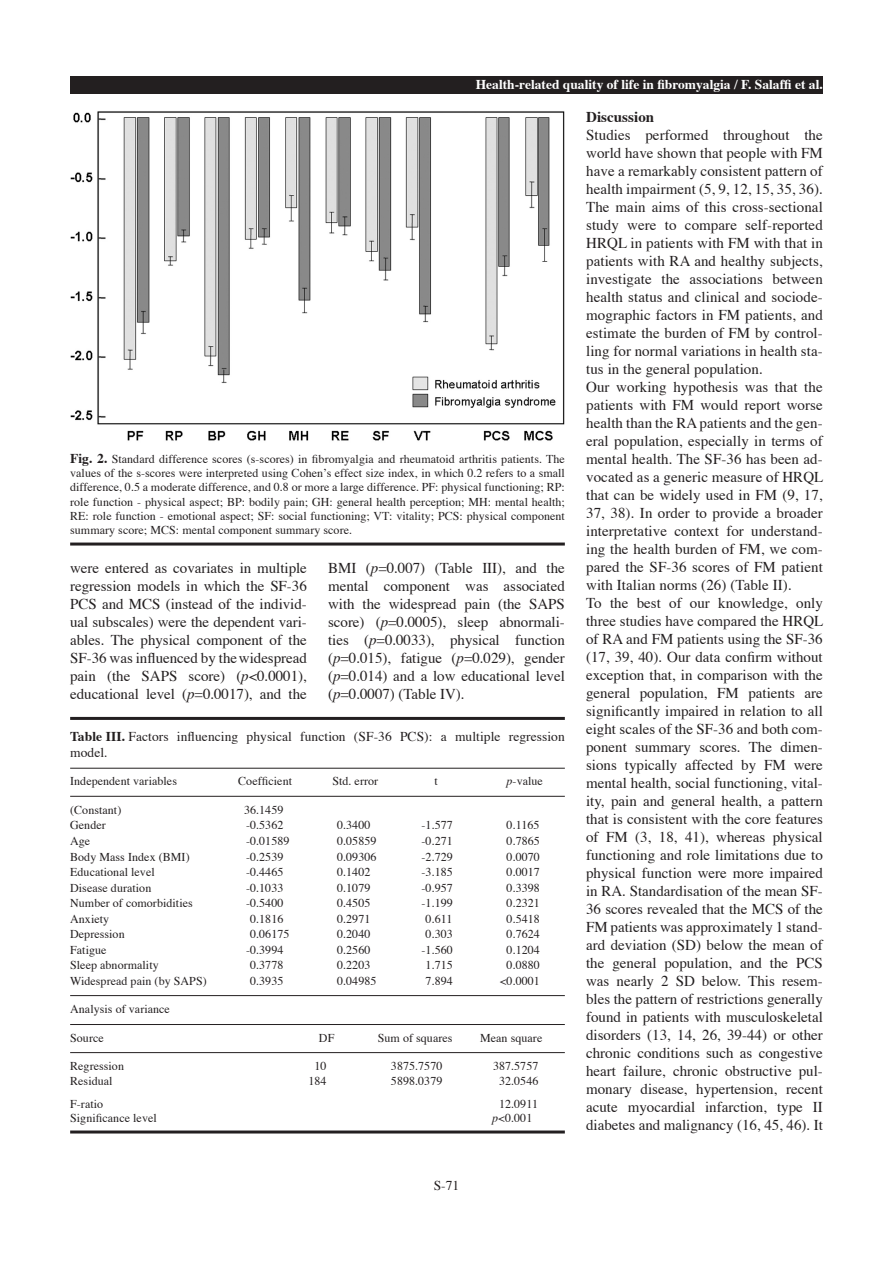
<style>
.page{position:relative;width:893px;height:1263px;background:#fff}
.page>*{position:absolute;margin:0;border:0;box-sizing:border-box;transform-origin:0 0}
.t1{font:15px/18px "Times";color:#231f20;text-align:justify}
.t2{font:700 15px "Times";letter-spacing:.005em;color:#231f20}
.t3{font:13.5px/15.8px "Times";letter-spacing:.005em;color:#231f20}
.t4{font:700 13.5px "Times";color:#fff}
.t5{font:12px/14.2px "Times";letter-spacing:.005em;color:#231f20;text-align:justify}
.s1{font-weight:700;font-size:13.5px}
.s2{font-style:italic}
.s3{font-weight:700}
</style>
<div class="page">
<div style="left:70px;top:77px;width:753px;height:17px;background:#231f20"></div>
<img style="left:70px;top:111px;width:495px;height:330px">
<hr style="left:70px;top:542px;width:495px;height:3px;background:#231f20">
<hr style="left:70px;top:717px;width:495px;height:3px;background:#231f20">
<hr style="left:70px;top:768px;width:495px;height:1px;background:#231f20">
<hr style="left:70px;top:796px;width:495px;height:1px;background:#231f20">
<hr style="left:70px;top:995px;width:495px;height:1px;background:#231f20">
<hr style="left:70px;top:1024px;width:495px;height:1px;background:#231f20">
<hr style="left:70px;top:1052px;width:495px;height:1px;background:#231f20">
<hr style="left:70px;top:1130px;width:495px;height:3px;background:#231f20">
<p class="t4" style="left:476px;top:71px;width:349px">Health-related quality of life in fibromyalgia / F. Salaffi et al.</p>
<p class="t5" style="left:70px;top:451px;width:496px"><span class="s1">Fig. 2.</span> Standard difference scores (s-scores) in fibromyalgia and rheumatoid arthritis patients. The values of the s-scores were interpreted using Cohen’s effect size index, in which 0.2 refers to a small difference, 0.5 a moderate difference, and 0.8 or more a large difference. PF: physical functioning; RP: role function - physical aspect; BP: bodily pain; GH: general health perception; MH: mental health; RE: role function - emotional aspect; SF: social functioning; VT: vitality; PCS: physical component summary score; MCS: mental component summary score.</p>
<p class="t1" style="left:70px;top:557px;width:238px">were entered as covariates in multiple regression models in which the SF-36<br>PCS and MCS (instead of the individ&shy;ual subscales) were the dependent vari&shy;ables. The physical component of the SF-36 was influenced by thewidespread pain (the SAPS score) (<span class="s2">p</span>&lt;0.0001), educational level (<span class="s2">p</span>=0.0017), and the</p>
<p class="t1" style="left:328px;top:557px;width:238px">BMI (<span class="s2">p</span>=0.007) (Table III), and the mental component was associated with the widespread pain (the SAPS score) (<span class="s2">p</span>=0.0005), sleep abnormali&shy;ties (<span class="s2">p</span>=0.0033), physical function (<span class="s2">p</span>=0.015), fatigue (<span class="s2">p</span>=0.029), gender (<span class="s2">p</span>=0.014) and a low educational level (<span class="s2">p</span>=0.0007) (Table IV).</p>
<p class="t3" style="left:70px;top:728px;width:496px"><span class="s3">Table III.</span> Factors influencing physical function (SF-36 PCS): a multiple regression model.</p>
<p class="t5" style="left:70px;top:773px;width:108px">Independent variables</p>
<p class="t5" style="left:238px;top:773px;width:55px">Coefficient</p>
<p class="t5" style="left:332px;top:773px;width:47px">Std. error</p>
<p class="t5" style="left:434px;top:773px;width:5px">t</p>
<p class="t5" style="left:507px;top:773px;width:38px"><span class="s2">p</span>-value</p>
<p class="t5" style="left:70px;top:802px;width:53px">(Constant)</p>
<p class="t5" style="left:244px;top:802px;width:41px">36.1459</p>
<p class="t5" style="left:70px;top:817px;width:37px">Gender</p>
<p class="t5" style="left:246px;top:817px;width:39px">-0.5362</p>
<p class="t5" style="left:337px;top:817px;width:35px">0.3400</p>
<p class="t5" style="left:422px;top:817px;width:33px">-1.577</p>
<p class="t5" style="left:507px;top:817px;width:34px">0.1165</p>
<p class="t5" style="left:70px;top:833px;width:22px">Age</p>
<p class="t5" style="left:246px;top:833px;width:45px">-0.01589</p>
<p class="t5" style="left:337px;top:833px;width:41px">0.05859</p>
<p class="t5" style="left:422px;top:833px;width:33px">-0.271</p>
<p class="t5" style="left:507px;top:833px;width:35px">0.7865</p>
<p class="t5" style="left:70px;top:848px;width:121px">Body Mass Index (BMI)</p>
<p class="t5" style="left:246px;top:848px;width:39px">-0.2539</p>
<p class="t5" style="left:337px;top:848px;width:41px">0.09306</p>
<p class="t5" style="left:422px;top:848px;width:33px">-2.729</p>
<p class="t5" style="left:507px;top:848px;width:35px">0.0070</p>
<p class="t5" style="left:70px;top:864px;width:86px">Educational level</p>
<p class="t5" style="left:246px;top:864px;width:39px">-0.4465</p>
<p class="t5" style="left:337px;top:864px;width:35px">0.1402</p>
<p class="t5" style="left:422px;top:864px;width:33px">-3.185</p>
<p class="t5" style="left:507px;top:864px;width:35px">0.0017</p>
<p class="t5" style="left:70px;top:879px;width:83px">Disease duration</p>
<p class="t5" style="left:246px;top:879px;width:39px">-0.1033</p>
<p class="t5" style="left:337px;top:879px;width:35px">0.1079</p>
<p class="t5" style="left:422px;top:879px;width:33px">-0.957</p>
<p class="t5" style="left:507px;top:879px;width:35px">0.3398</p>
<p class="t5" style="left:70px;top:895px;width:124px">Number of comorbidities</p>
<p class="t5" style="left:246px;top:895px;width:39px">-0.5400</p>
<p class="t5" style="left:337px;top:895px;width:35px">0.4505</p>
<p class="t5" style="left:422px;top:895px;width:33px">-1.199</p>
<p class="t5" style="left:507px;top:895px;width:35px">0.2321</p>
<p class="t5" style="left:70px;top:910px;width:41px">Anxiety</p>
<p class="t5" style="left:250px;top:910px;width:35px">0.1816</p>
<p class="t5" style="left:337px;top:910px;width:35px">0.2971</p>
<p class="t5" style="left:426px;top:910px;width:28px">0.611</p>
<p class="t5" style="left:507px;top:910px;width:35px">0.5418</p>
<p class="t5" style="left:70px;top:926px;width:56px">Depression</p>
<p class="t5" style="left:250px;top:926px;width:41px">0.06175</p>
<p class="t5" style="left:337px;top:926px;width:35px">0.2040</p>
<p class="t5" style="left:426px;top:926px;width:29px">0.303</p>
<p class="t5" style="left:507px;top:926px;width:35px">0.7624</p>
<p class="t5" style="left:70px;top:941px;width:38px">Fatigue</p>
<p class="t5" style="left:246px;top:941px;width:39px">-0.3994</p>
<p class="t5" style="left:337px;top:941px;width:35px">0.2560</p>
<p class="t5" style="left:422px;top:941px;width:33px">-1.560</p>
<p class="t5" style="left:507px;top:941px;width:35px">0.1204</p>
<p class="t5" style="left:70px;top:957px;width:90px">Sleep abnormality</p>
<p class="t5" style="left:250px;top:957px;width:35px">0.3778</p>
<p class="t5" style="left:337px;top:957px;width:35px">0.2203</p>
<p class="t5" style="left:426px;top:957px;width:29px">1.715</p>
<p class="t5" style="left:507px;top:957px;width:35px">0.0880</p>
<p class="t5" style="left:70px;top:972px;width:138px">Widespread pain (by SAPS)</p>
<p class="t5" style="left:250px;top:972px;width:35px">0.3935</p>
<p class="t5" style="left:337px;top:972px;width:41px">0.04985</p>
<p class="t5" style="left:426px;top:972px;width:29px">7.894</p>
<p class="t5" style="left:500px;top:972px;width:42px">&lt;0.0001</p>
<p class="t5" style="left:70px;top:1001px;width:101px">Analysis of variance</p>
<p class="t5" style="left:70px;top:1029px;width:35px">Source</p>
<p class="t5" style="left:319px;top:1029px;width:17px">DF</p>
<p class="t5" style="left:378px;top:1029px;width:76px">Sum of squares</p>
<p class="t5" style="left:480px;top:1029px;width:64px">Mean square</p>
<p class="t5" style="left:70px;top:1058px;width:55px">Regression</p>
<p class="t5" style="left:315px;top:1058px;width:14px">10</p>
<p class="t5" style="left:391px;top:1058px;width:53px">3875.7570</p>
<p class="t5" style="left:493px;top:1058px;width:47px">387.5757</p>
<p class="t5" style="left:70px;top:1072px;width:44px">Residual</p>
<p class="t5" style="left:308px;top:1072px;width:20px">184</p>
<p class="t5" style="left:391px;top:1072px;width:53px">5898.0379</p>
<p class="t5" style="left:499px;top:1072px;width:41px">32.0546</p>
<p class="t5" style="left:70px;top:1095px;width:35px">F-ratio</p>
<p class="t5" style="left:499px;top:1095px;width:40px">12.0911</p>
<p class="t5" style="left:70px;top:1110px;width:88px">Significance level</p>
<p class="t5" style="left:492px;top:1110px;width:42px"><span class="s2">p</span>&lt;0.001</p>
<p class="t3" style="left:434px;top:1176px;width:27px">S-71</p>
<p class="t2" style="left:586px;top:102px;width:70px">Discussion</p>
<p class="t1" style="left:586px;top:124px;width:239px;text-align:left">Studies performed throughout the world have shown that people with FM have a remarkably consistent pattern of health impairment (5, 9, 12, 15, 35, 36).<br>The main aims of this cross-sectional study were to compare self-reported HRQL in patients with FM with that in patients with RA and healthy subjects, investigate the associations between health status and clinical and sociode&shy;mographic factors in FM patients, and estimate the burden of FM by control&shy;ling for normal variations in health sta&shy;tus in the general population.<br>Our working hypothesis was that the patients with FM would report worse health than the RA patients and the gen&shy;eral population, especially in terms of mental health. The SF-36 has been ad&shy;vocated as a generic measure of HRQL that can be widely used in FM (9, 17, 37, 38). In order to provide a broader interpretative context for understand&shy;ing the health burden of FM, we com&shy;pared the SF-36 scores of FM patient with Italian norms (26) (Table II).<br>To the best of our knowledge, only three studies have compared the HRQL of RA and FM patients using the SF-36 (17, 39, 40). Our data confirm without exception that, in comparison with the general population, FM patients are significantly impaired in relation to all eight scales of the SF-36 and both com&shy;ponent summary scores. The dimen&shy;sions typically affected by FM were mental health, social functioning, vital&shy;ity, pain and general health, a pattern that is consistent with the core features of FM (3, 18, 41), whereas physical functioning and role limitations due to physical function were more impaired in RA. Standardisation of the mean SF-36 scores revealed that the MCS of the FM patients was approximately 1 stand&shy;ard deviation (SD) below the mean of the general population, and the PCS was nearly 2 SD below. This resem&shy;bles the pattern of restrictions generally found in patients with musculoskeletal disorders (13, 14, 26, 39-44) or other chronic conditions such as congestive heart failure, chronic obstructive pul&shy;monary disease, hypertension, recent acute myocardial infarction, type II diabetes and malignancy (16, 45, 46). It</p>
</div>
